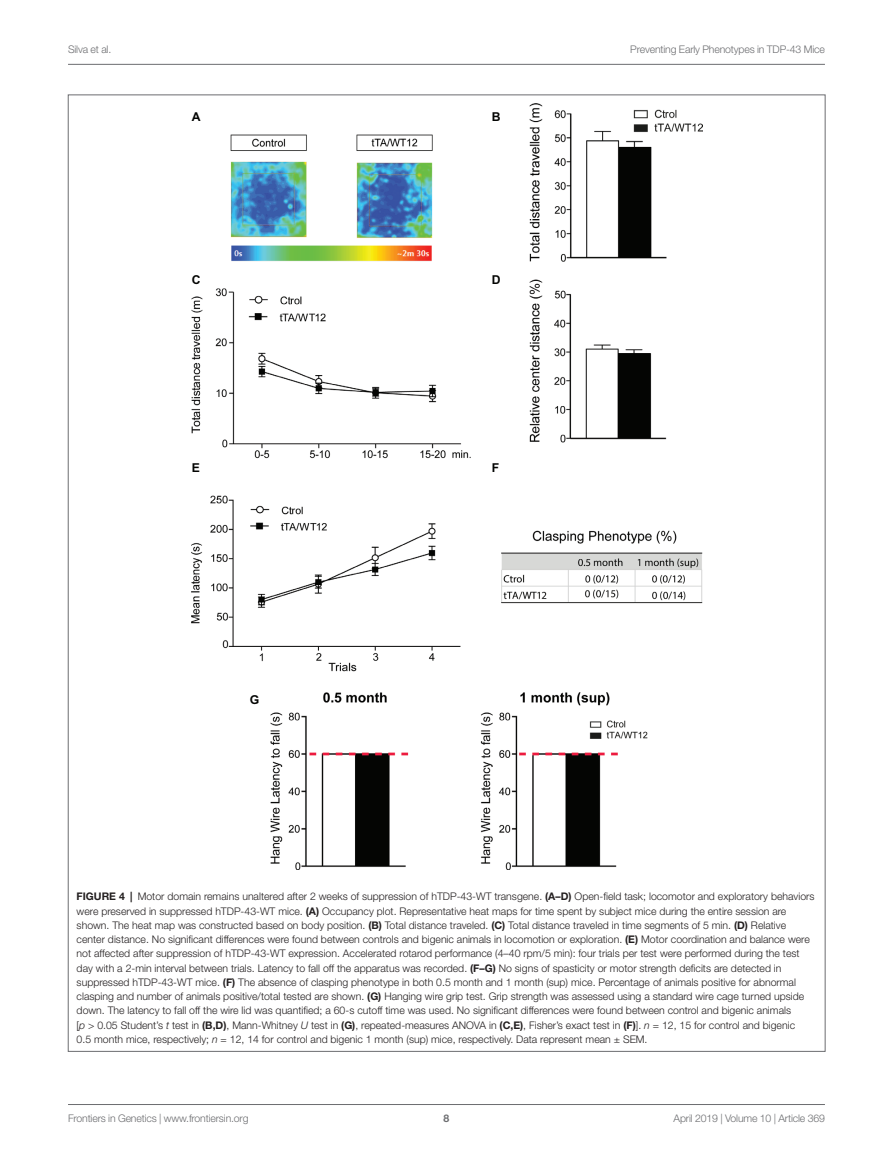
<style>
.page{position:relative;width:893px;height:1170px;background:#fff}
.page>*{position:absolute;margin:0;border:0;box-sizing:border-box;transform-origin:0 0}
.t1{font:700 12.3px "Arial";color:#040503}
.FIG_LEG{font:300 10.5px/14.2px "Helvetica Neue LT Std";color:#231f20}
.t2{font:300 10.5px "Helvetica Neue LT Std";letter-spacing:-.015em;color:#6c6d70}
.t3{font:700 10.5px "Helvetica Neue LT Std";color:#6c6d70}
.s1{font-weight:700}
.s2{font-style:italic}
</style>
<div class="page">
<hr style="left:68px;top:64px;width:757px;height:1px;background:#6c6d70">
<hr style="left:68px;top:1104px;width:757px;height:1px;background:#6c6d70">
<img style="left:191px;top:103px;width:511px;height:766px">
<p class="t2" style="left:68px;top:42px;width:45px">Silva et al.</p>
<p class="t2" style="left:630px;top:42px;width:196px">Preventing Early Phenotypes in TDP-43 Mice</p>
<p class="t1" style="left:192px;top:109px;width:10px">A</p>
<p class="t1" style="left:492px;top:109px;width:10px">B</p>
<p class="t1" style="left:192px;top:271px;width:10px">C</p>
<p class="t1" style="left:492px;top:271px;width:10px">D</p>
<p class="t1" style="left:192px;top:460px;width:10px">E</p>
<p class="t1" style="left:492px;top:460px;width:9px">F</p>
<p class="t1" style="left:250px;top:691px;width:11px">G</p>
<p class="FIG_LEG" style="left:77px;top:889px;width:739px"><span class="s1">FIGURE 4 |</span> Motor domain remains unaltered after 2 weeks of suppression of hTDP-43-WT transgene. <span class="s1">(A–D)</span> Open-field task; locomotor and exploratory behaviors were preserved in suppressed hTDP-43-WT mice. <span class="s1">(A)</span> Occupancy plot. Representative heat maps for time spent by subject mice during the entire session are shown. The heat map was constructed based on body position. <span class="s1">(B)</span> Total distance traveled. <span class="s1">(C)</span> Total distance traveled in time segments of 5 min. <span class="s1">(D)</span> Relative center distance. No significant differences were found between controls and bigenic animals in locomotion or exploration. <span class="s1">(E)</span> Motor coordination and balance were not affected after suppression of hTDP-43-WT expression. Accelerated rotarod performance (4–40 rpm/5 min): four trials per test were performed during the test day with a 2-min interval between trials. Latency to fall off the apparatus was recorded. <span class="s1">(F–G)</span> No signs of spasticity or motor strength deficits are detected in suppressed hTDP-43-WT mice. <span class="s1">(F)</span> The absence of clasping phenotype in both 0.5 month and 1 month (sup) mice. Percentage of animals positive for abnormal clasping and number of animals positive/total tested are shown. <span class="s1">(G)</span> Hanging wire grip test. Grip strength was assessed using a standard wire cage turned upside down. The latency to fall off the wire lid was quantified; a 60-s cutoff time was used. No significant differences were found between control and bigenic animals<br>[<span class="s2">p</span> &gt; 0.05 Student’s <span class="s2">t</span> test in <span class="s1">(B,D)</span>, Mann-Whitney <span class="s2">U</span> test in <span class="s1">(G)</span>, repeated-measures ANOVA in <span class="s1">(C,E)</span>, Fisher’s exact test in <span class="s1">(F)</span>]. <span class="s2">n</span> = 12, 15 for control and bigenic<br>0.5 month mice, respectively; <span class="s2">n</span> = 12, 14 for control and bigenic 1 month (sup) mice, respectively. Data represent mean ± SEM.</p>
<p class="t2" style="left:68px;top:1111px;width:182px">Frontiers in Genetics | www.frontiersin.org</p>
<p class="t3" style="left:444px;top:1111px;width:7px">8</p>
<p class="t2" style="left:673px;top:1111px;width:153px">April 2019 | Volume 10 | Article 369</p>
</div>
